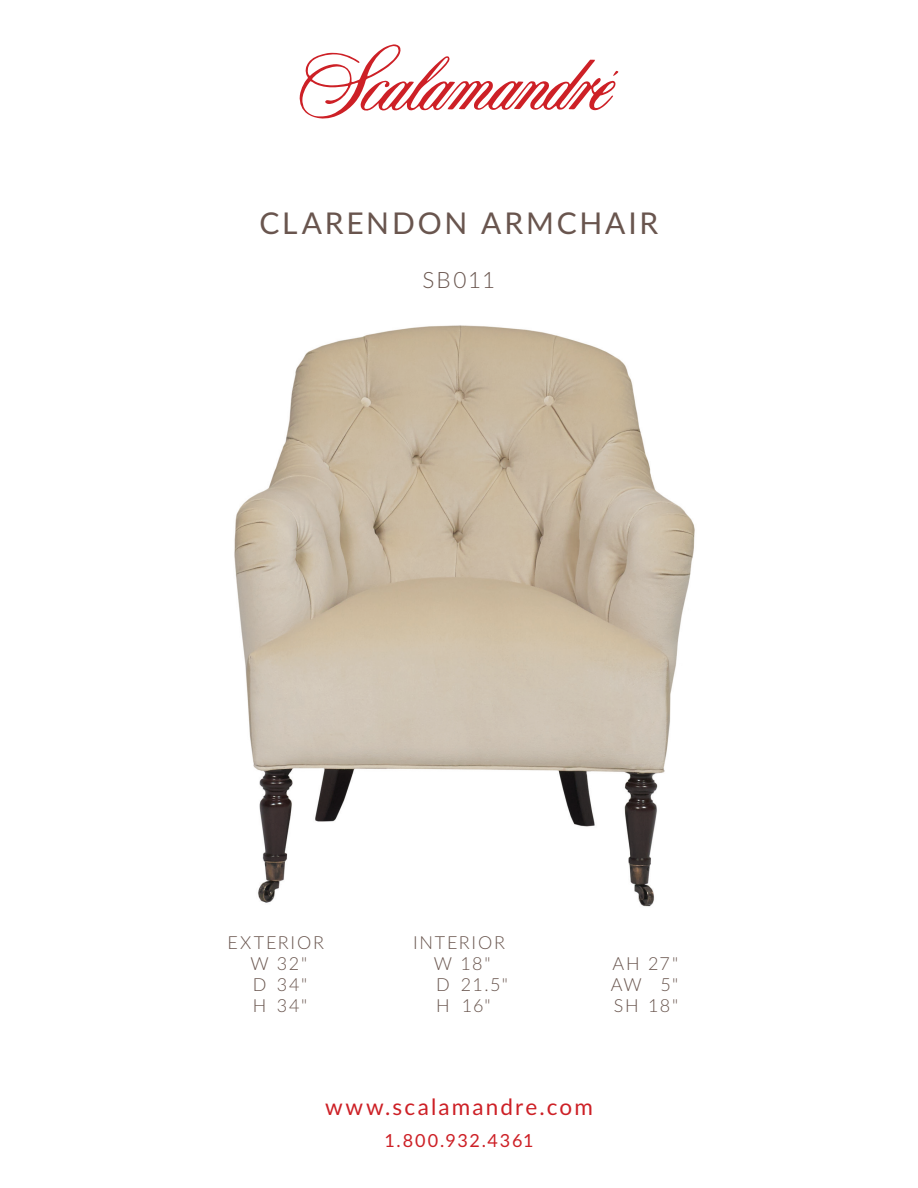
<style>
.page{position:relative;width:918px;height:1188px;background:#fff}
.page>*{position:absolute;margin:0;border:0;box-sizing:border-box;transform-origin:0 0}
.t1{font:30px "Lato";letter-spacing:.095em;color:#69554e}
.t2{font:22.5px "Lato";letter-spacing:.095em;color:#cd2026}
.t3{font:300 22.5px "Lato";letter-spacing:.085em;color:#69554e}
.t4{font:300 18px/21px "Lato";letter-spacing:.095em;color:#69554e;text-align:center}
.t5{font:18px "Lato";letter-spacing:.09em;color:#cd2026}
</style>
<div class="page">
<svg style="left:299px;top:44px;width:319px;height:75px"></svg>
<img style="left:234px;top:325px;width:461px;height:582px">
<h1 class="t1" style="left:260px;top:201px;width:400px">CLARENDON ARMCHAIR</h1>
<p class="t3" style="left:423px;top:265px;width:74px">SB011</p>
<p class="t4" style="left:228px;top:931px;width:98px">EXTERIOR<br>W 32"<br>D 34"<br>H 34"</p>
<p class="t4" style="left:434px;top:931px;width:76px;text-align:left;text-indent:-21px">INTERIOR<br>W 18"<br>D 21.5"<br>H 16"</p>
<p class="t4" style="left:611px;top:952px;width:69px;text-align:justify">AH 27" AW 5" SH 18"</p>
<p class="t2" style="left:325px;top:1091px;width:269px">www.scalamandre.com</p>
<p class="t5" style="left:384px;top:1127px;width:151px">1.800.932.4361</p>
</div>
